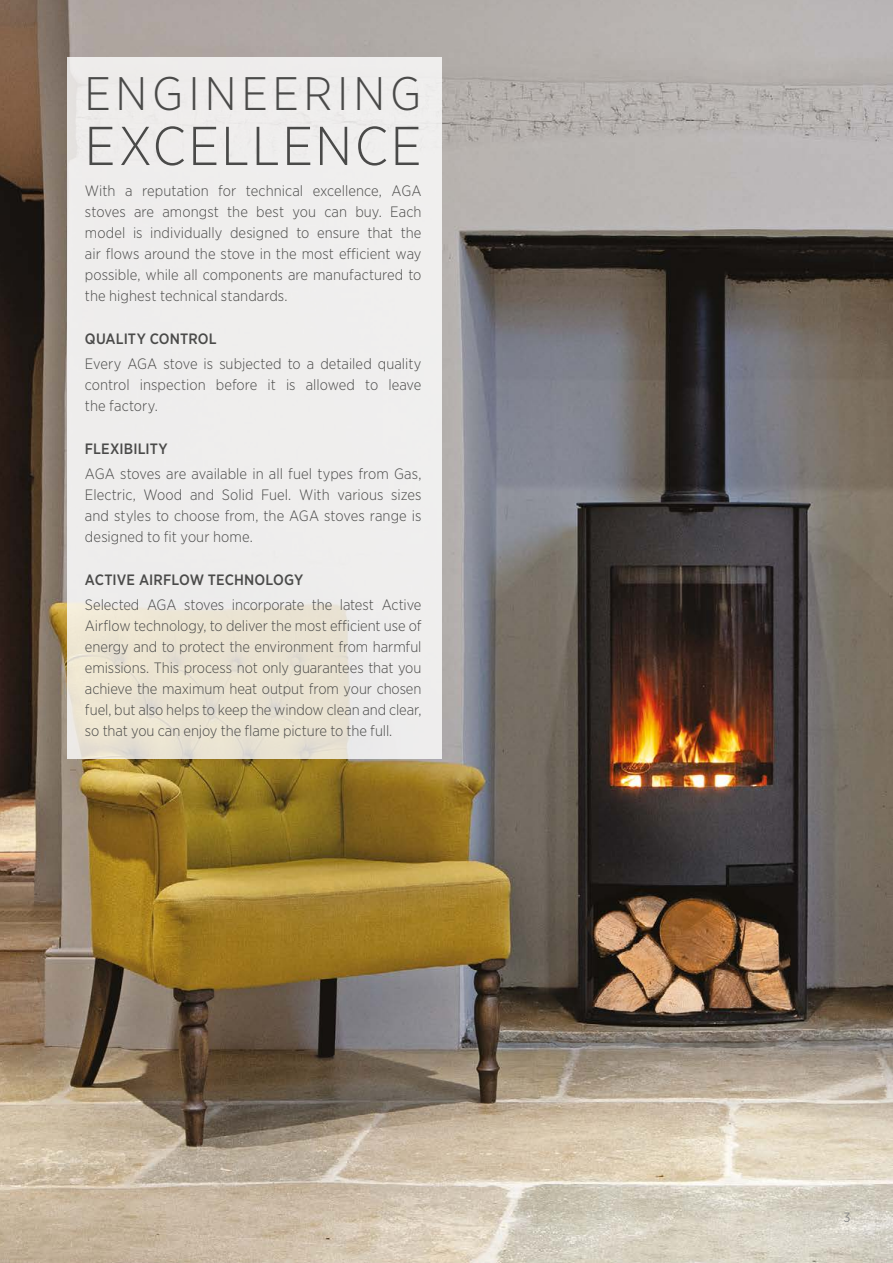
<style>
.page{position:relative;width:893px;height:1263px;background:#fff}
.page>*{position:absolute;margin:0;border:0;box-sizing:border-box;transform-origin:0 0}
.t1{font:300 54.6px "Gotham Narrow";letter-spacing:.04em;color:#4a4a49}
.t2{font:300 46.95px "Gotham Narrow";letter-spacing:.105em;color:#4a4a49}
.t3{font:300 15px/21px "Gotham Narrow";color:#4a4a49;text-align:justify}
.t4{font:500 15px "Gotham Narrow";letter-spacing:.005em;color:#4a4a49}
.t5{font:13.5px "Gotham Narrow";color:#878787}
</style>
<div class="page">
<img style="left:0;top:0;width:893px;height:1263px">
<svg style="left:68px;top:57px;width:374px;height:702px;background:#edebe8"></svg>
<h2 class="t2" style="left:85px;top:65px;width:338px">ENGINEERING</h2>
<h1 class="t1" style="left:85px;top:112px;width:338px">EXCELLENCE</h1>
<p class="t3" style="left:85px;top:180px;width:338px">With a reputation for technical excellence, AGA stoves are amongst the best you can buy. Each model is individually designed to ensure that the air flows around the stove in the most efficient way possible, while all components are manufactured to the highest technical standards.</p>
<p class="t4" style="left:85px;top:329px;width:133px">QUALITY CONTROL</p>
<p class="t3" style="left:85px;top:353px;width:338px">Every AGA stove is subjected to a detailed quality control inspection before it is allowed to leave the factory.</p>
<p class="t4" style="left:85px;top:439px;width:84px">FLEXIBILITY</p>
<p class="t3" style="left:85px;top:463px;width:338px">AGA stoves are available in all fuel types from Gas, Electric, Wood and Solid Fuel. With various sizes and styles to choose from, the AGA stoves range is designed to fit your home.</p>
<p class="t4" style="left:85px;top:570px;width:220px">ACTIVE AIRFLOW TECHNOLOGY</p>
<p class="t3" style="left:85px;top:593px;width:338px">Selected AGA stoves incorporate the latest Active Airflow technology, to deliver the most efficient use of energy and to protect the environment from harmful emissions. This process not only guarantees that you achieve the maximum heat output from your chosen fuel, but also helps to keep the window clean and clear, so that you can enjoy the flame picture to the full.</p>
<p class="t5" style="left:843px;top:1208px;width:9px">3</p>
</div>
